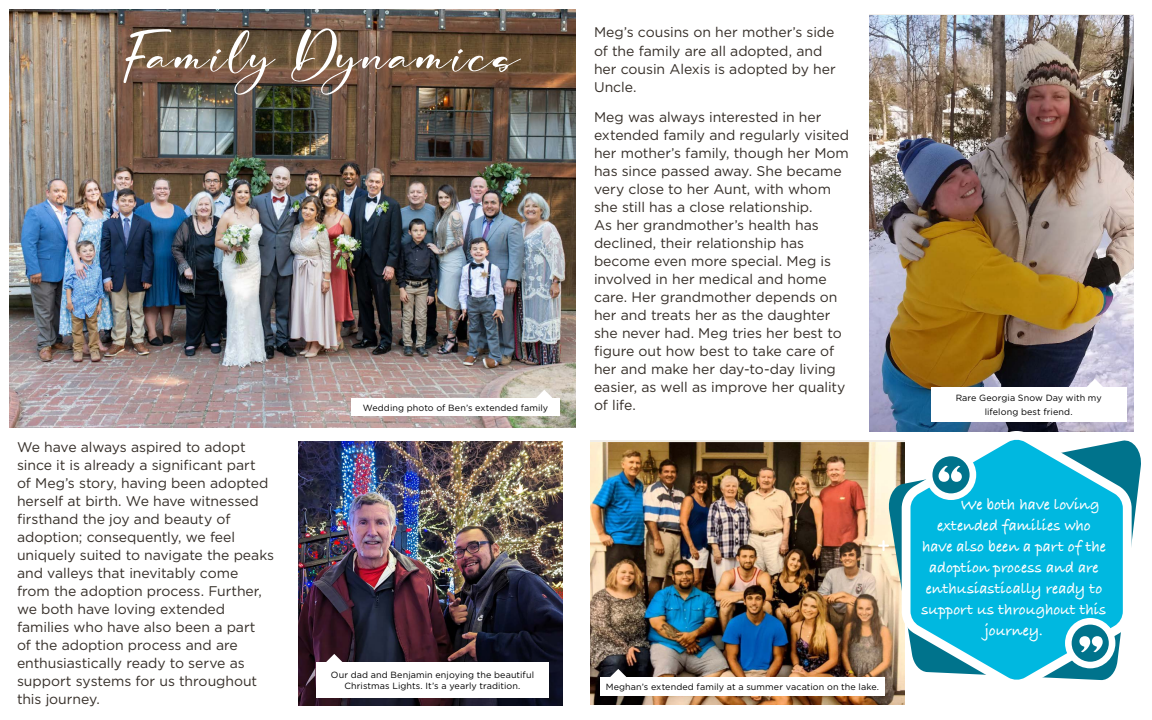
<style>
.page{position:relative;width:1152px;height:720px;background:#fff}
.page>*{position:absolute;margin:0;border:0;box-sizing:border-box;transform-origin:0 0}
.t1{font:54px "Shogeking Oniki";letter-spacing:.035em;color:#fff}
.t2{font:700 16px "Bradley Hand ITCTT";color:#fff}
.t3{font:14px/18px "Gotham";letter-spacing:-.005em;color:#352e28}
.t4{font:9px/10.8px "Gotham";letter-spacing:.01em;color:#000;text-align:center}
</style>
<div class="page">
<img style="left:9px;top:9px;width:567px;height:419px">
<svg style="left:536px;top:390px;width:16px;height:8px"></svg>
<div style="left:351px;top:398px;width:209px;height:18px;background:#fff"></div>
<img style="left:298px;top:441px;width:265px;height:265px">
<img style="left:869px;top:15px;width:265px;height:417px">
<img style="left:590px;top:442px;width:315px;height:263px">
<svg style="left:326px;top:654px;width:16px;height:8px"></svg>
<div style="left:316px;top:662px;width:233px;height:35px;background:#fff"></div>
<svg style="left:610px;top:669px;width:16px;height:8px"></svg>
<div style="left:600px;top:677px;width:285px;height:19px;background:#fff"></div>
<svg style="left:887px;top:440px;width:254px;height:240px"></svg>
<svg style="left:902px;top:431px;width:230px;height:258px"></svg>
<svg style="left:911px;top:439px;width:212px;height:241px;background:#20bbdd"></svg>
<svg style="left:1065px;top:618px;width:50px;height:50px"></svg>
<svg style="left:926px;top:450px;width:50px;height:50px"></svg>
<svg style="left:878px;top:540px;width:11px;height:11px"></svg>
<svg style="left:1087px;top:379px;width:16px;height:8px"></svg>
<div style="left:931px;top:387px;width:195px;height:34px;background:#fff"></div>
<h1 class="t1" style="left:123px;top:17px;width:398px">Family Dynamics</h1>
<p class="t3" style="left:17px;top:438px;width:259px">We have always aspired to adopt since it is already a significant part<br>of Meg’s story, having been adopted herself at birth. We have witnessed firsthand the joy and beauty of adoption; consequently, we feel uniquely suited to navigate the peaks and valleys that inevitably come from the adoption process. Further, we both have loving extended families who have also been a part<br>of the adoption process and are enthusiastically ready to serve as support systems for us throughout this journey.</p>
<p class="t4" style="left:363px;top:402px;width:187px">Wedding photo of Ben’s extended family</p>
<p class="t4" style="left:331px;top:669px;width:205px">Our dad and Benjamin enjoying the beautiful<br>Christmas Lights. It’s a yearly tradition.</p>
<p class="t3" style="left:594px;top:23px;width:243px">Meg’s cousins on her mother’s side of the family are all adopted, and her cousin Alexis is adopted by her<br>Uncle.</p>
<p class="t3" style="left:594px;top:108px;width:257px">Meg was always interested in her extended family and regularly visited her mother’s family, though her Mom has since passed away. She became very close to her Aunt, with whom she still has a close relationship.<br>As her grandmother’s health has declined, their relationship has become even more special. Meg is involved in her medical and home care. Her grandmother depends on her and treats her as the daughter she never had. Meg tries her best to figure out how best to take care of her and make her day-to-day living easier, as well as improve her quality of life.</p>
<p class="t4" style="left:606px;top:681px;width:275px">Meghan’s extended family at a summer vacation on the lake.</p>
<p class="t4" style="left:956px;top:391px;width:147px;line-height:13.5px">Rare Georgia Snow Day with my lifelong best friend.</p>
<p class="t2" style="left:961px;top:492px;width:141px">We both have loving</p>
<p class="t2" style="left:937px;top:513px;width:155px">extended families who</p>
<p class="t2" style="left:922px;top:534px;width:185px">have also been a part of the</p>
<p class="t2" style="left:929px;top:555px;width:171px">adoption process and are</p>
<p class="t2" style="left:926px;top:576px;width:178px">enthusiastically ready to</p>
<p class="t2" style="left:922px;top:597px;width:186px">support us throughout this</p>
<p class="t2" style="left:985px;top:618px;width:60px">journey.</p>
</div>
